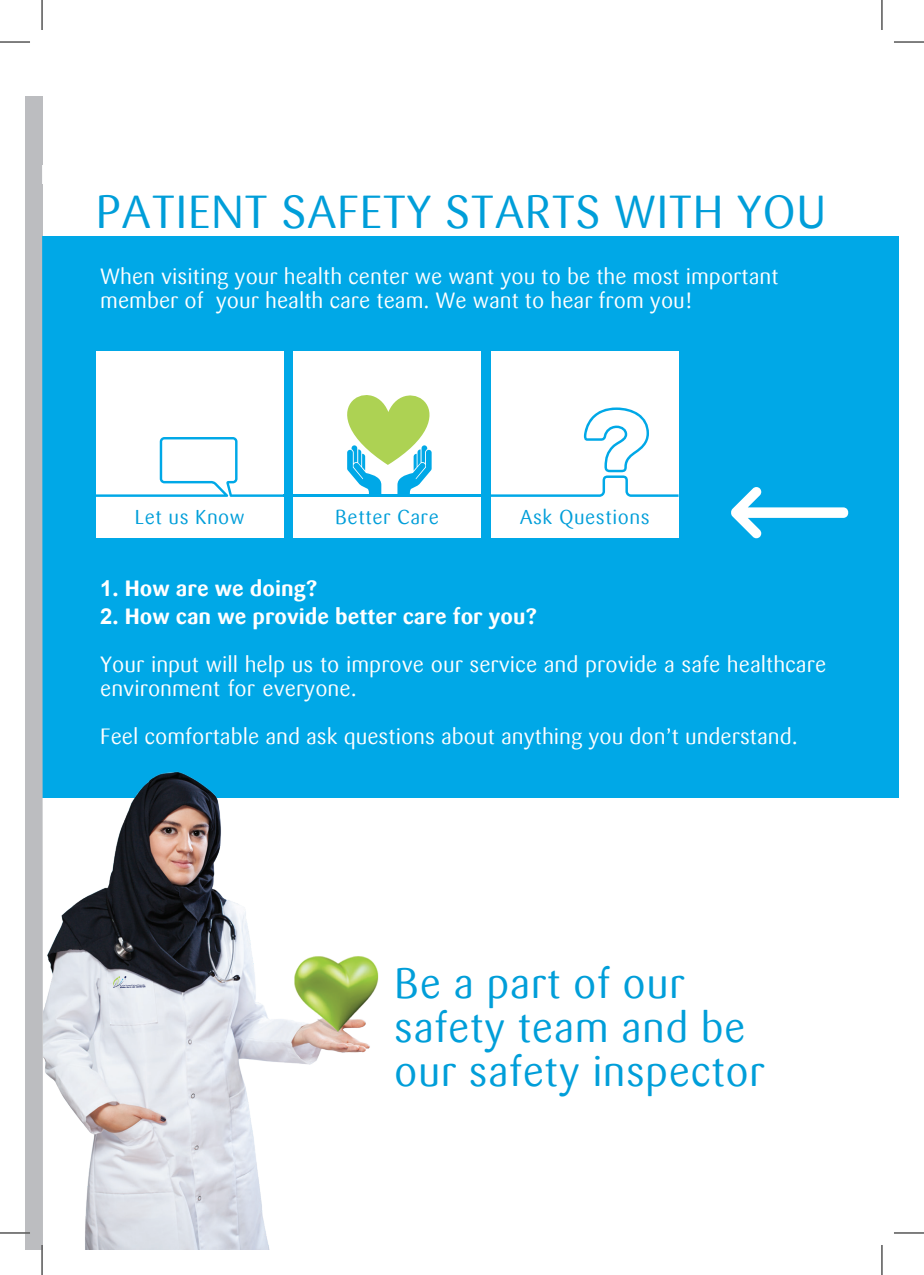
<style>
.page{position:relative;width:924px;height:1275px;background:#fff}
.page>*{position:absolute;margin:0;border:0;box-sizing:border-box;transform-origin:0 0}
.t1{font:46px "Sari";letter-spacing:.01em;color:#009ed9}
.t2{font:42px "Sari";letter-spacing:.01em;color:#009ed9}
.t3{font:22px/24px "Sari";color:#fff}
.t4{font:700 22px "Sari";color:#fff}
.t5{font:20px "Sari";letter-spacing:.025em;color:#009ed9}
.s1{font-family:"Arial"}
</style>
<div class="page">
<div style="left:25px;top:236px;width:873px;height:561px;background:#00a8e7"></div>
<div style="left:96px;top:351px;width:187px;height:187px;background:#fff"></div>
<div style="left:293px;top:351px;width:187px;height:187px;background:#fff"></div>
<div style="left:490px;top:351px;width:188px;height:187px;background:#fff"></div>
<svg style="left:25px;top:97px;width:18px;height:1153px;background:#b5bcc1"></svg>
<div style="left:25px;top:185px;width:17px;height:51px;background:#bcbdc0"></div>
<div style="left:25px;top:97px;width:17px;height:68px;background:#bcbdc0"></div>
<svg style="left:490px;top:407px;width:188px;height:90px"></svg>
<svg style="left:96px;top:437px;width:188px;height:60px"></svg>
<hr style="left:283px;top:494px;width:199px;height:3px;background:#00a8e7">
<svg style="left:347px;top:395px;width:85px;height:99px"></svg>
<svg style="left:731px;top:487px;width:116px;height:51px"></svg>
<img style="left:44px;top:771px;width:349px;height:479px">
<svg style="left:112px;top:976px;width:33px;height:12px"></svg>
<hr style="left:41px;top:1245px;width:2px;height:30px;background:#fff">
<hr style="left:0;top:42px;width:30px;height:1px;background:#000">
<hr style="left:893px;top:42px;width:30px;height:1px;background:#000">
<hr style="left:0;top:1232px;width:30px;height:1px;background:#000">
<hr style="left:893px;top:1232px;width:30px;height:1px;background:#000">
<hr style="left:42px;top:0;width:1px;height:30px;background:#000">
<hr style="left:42px;top:1245px;width:1px;height:30px;background:#000">
<hr style="left:881px;top:0;width:1px;height:30px;background:#000">
<hr style="left:881px;top:1245px;width:1px;height:30px;background:#000">
<p class="t1" style="left:96px;top:185px;width:731px">PATIENT SAFETY STARTS WITH YOU</p>
<p class="t3" style="left:100px;top:264px;width:679px">When visiting your health center we want you to be the most important</p>
<p class="t3" style="left:100px;top:288px;width:594px">member of your health care team. We want to hear from you!</p>
<p class="t5" style="left:135px;top:505px;width:111px">Let us Know</p>
<p class="t5" style="left:335px;top:505px;width:105px">Better Care</p>
<p class="t5" style="left:519px;top:505px;width:131px">Ask Questions</p>
<p class="t4" style="left:100px;top:575px;width:219px"><span class="s1">1</span>. How are we doing?</p>
<p class="t4" style="left:100px;top:603px;width:438px"><span class="s1">2</span>. How can we provide better care for you?</p>
<p class="t3" style="left:100px;top:652px;width:727px">Your input will help us to improve our service and provide a safe healthcare environment for everyone.</p>
<p class="t3" style="left:100px;top:724px;width:699px">Feel comfortable and ask questions about anything you don’t understand.</p>
<p class="t2" style="left:394px;top:959px;width:292px">Be a part of our</p>
<p class="t2" style="left:394px;top:1003px;width:352px">safety team and be</p>
<p class="t2" style="left:394px;top:1047px;width:372px">our safety inspector</p>
</div>
